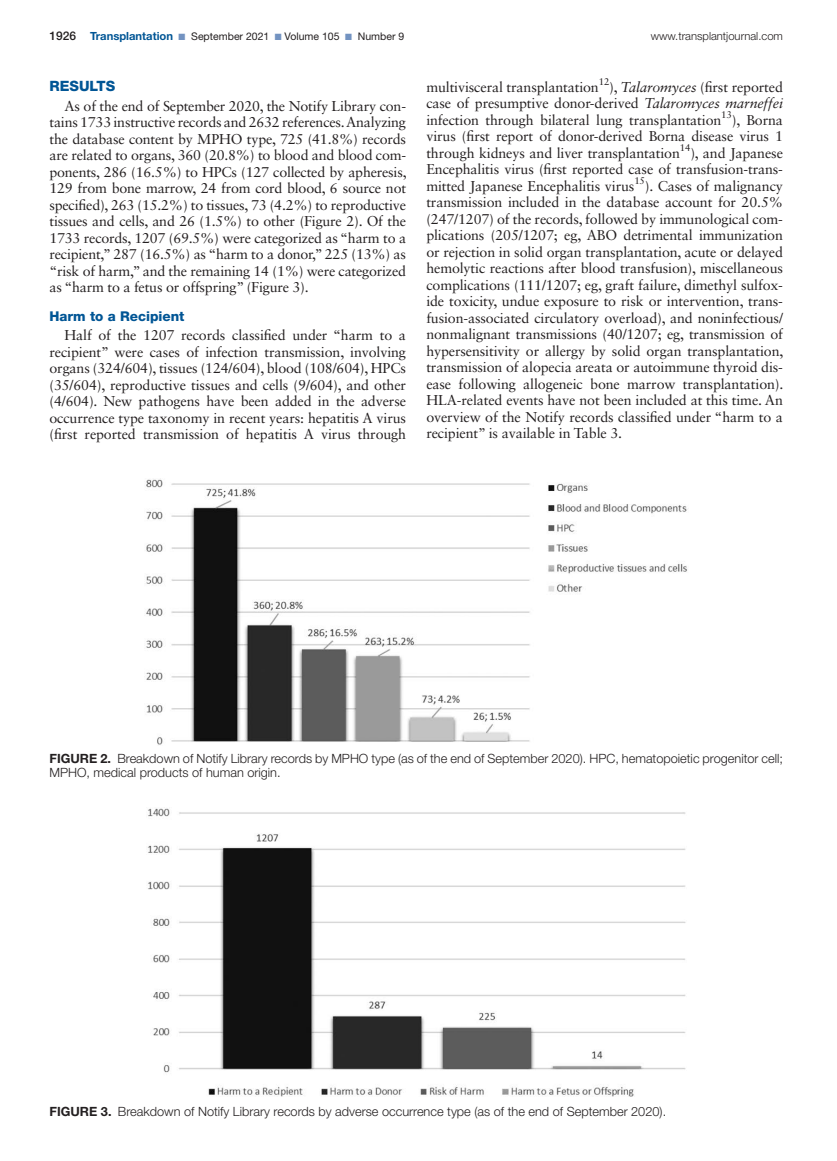
<style>
.page{position:relative;width:837px;height:1161px;background:#fff}
.page>*{position:absolute;margin:0;border:0;box-sizing:border-box;transform-origin:0 0}
.t1{font:14.25px/16.5px "Sabon LT Std";letter-spacing:-.01em;color:#231f20;text-align:justify}
.t2{font:800 14.25px "Helvetica Neue LT Std";color:#005595}
.t3{font:800 13.5px "Helvetica Neue LT Std";color:#005595}
.t4{font:300 12.75px/13.5px "Helvetica Neue LT Std";color:#231f20}
.t5{font:300 11.25px "Helvetica Neue LT Std";color:#231f20}
.t6{font:10.5px "Helvetica Neue LT Std";color:#231f20}
.s1{font-weight:500;font-size:12px}
.s2{font-weight:700;font-size:11.25px;color:#005595}
.s3{color:#7393c1}
.s4{font-style:italic}
.s5{font-weight:700}
</style>
<div class="page">
<img style="left:146px;top:478px;width:541px;height:267px">
<img style="left:147px;top:808px;width:539px;height:289px">
<p class="t6" style="left:50px;top:30px;width:356px"><span class="s1">1926</span> <span class="s2">Transplantation</span> <span class="s3">■</span> September 2021 <span class="s3">■</span> Volume 105 <span class="s3">■</span> Number 9</p>
<p class="t5" style="left:651px;top:29px;width:134px">www.transplantjournal.com</p>
<p class="t2" style="left:50px;top:78px;width:67px">RESULTS</p>
<p class="t1" style="left:50px;top:97px;width:359px;text-indent:15px">As of the end of September 2020, the Notify Library con&shy;tains 1733 instructive records and 2632 references. Analyzing the database content by MPHO type, 725 (41.8%) records are related to organs, 360 (20.8%) to blood and blood com&shy;ponents, 286 (16.5%) to HPCs (127 collected by apheresis, 129 from bone marrow, 24 from cord blood, 6 source not specified), 263 (15.2%) to tissues, 73 (4.2%) to reproductive tissues and cells, and 26 (1.5%) to other (Figure 2). Of the 1733 records, 1207 (69.5%) were categorized as “harm to a recipient,” 287 (16.5%) as “harm to a donor,” 225 (13%) as “risk of harm,” and the remaining 14 (1%) were categorized as “harm to a fetus or offspring” (Figure 3).</p>
<p class="t3" style="left:50px;top:308px;width:137px">Harm to a Recipient</p>
<p class="t1" style="left:49px;top:327px;width:358px;text-indent:15px">Half of the 1207 records classified under “harm to a recipient” were cases of infection transmission, involving organs (324/604), tissues (124/604), blood (108/604), HPCs (35/604), reproductive tissues and cells (9/604), and other (4/604). New pathogens have been added in the adverse occurrence type taxonomy in recent years: hepatitis A virus (first reported transmission of hepatitis A virus through</p>
<p class="t1" style="left:426px;top:79px;width:359px">multivisceral transplantation<sup>12</sup>), <span class="s4">Talaromyces</span> (first reported case of presumptive donor-derived <span class="s4">Talaromyces marneffei </span>infection through bilateral lung transplantation<sup>13</sup>), Borna virus (first report of donor-derived Borna disease virus 1 through kidneys and liver transplantation<sup>14</sup>), and Japanese Encephalitis virus (first reported case of transfusion-trans&shy;mitted Japanese Encephalitis virus<sup>15</sup>). Cases of malignancy transmission included in the database account for 20.5% (247/1207) of the records, followed by immunological com&shy;plications (205/1207; eg, ABO detrimental immunization or rejection in solid organ transplantation, acute or delayed hemolytic reactions after blood transfusion), miscellaneous complications (111/1207; eg, graft failure, dimethyl sulfox&shy;ide toxicity, undue exposure to risk or intervention, trans&shy;fusion-associated circulatory overload), and noninfectious/ nonmalignant transmissions (40/1207; eg, transmission of hypersensitivity or allergy by solid organ transplantation, transmission of alopecia areata or autoimmune thyroid dis&shy;ease following allogeneic bone marrow transplantation).<br>HLA-related events have not been included at this time. An overview of the Notify records classified under “harm to a recipient” is available in Table 3.</p>
<p class="t4" style="left:50px;top:752px;width:735px"><span class="s5">FIGURE 2.</span> Breakdown of Notify Library records by MPHO type (as of the end of September 2020). HPC, hematopoietic progenitor cell;<br>MPHO, medical products of human origin.</p>
<p class="t4" style="left:50px;top:1104px;width:618px"><span class="s5">FIGURE 3.</span> Breakdown of Notify Library records by adverse occurrence type (as of the end of September 2020).</p>
</div>
